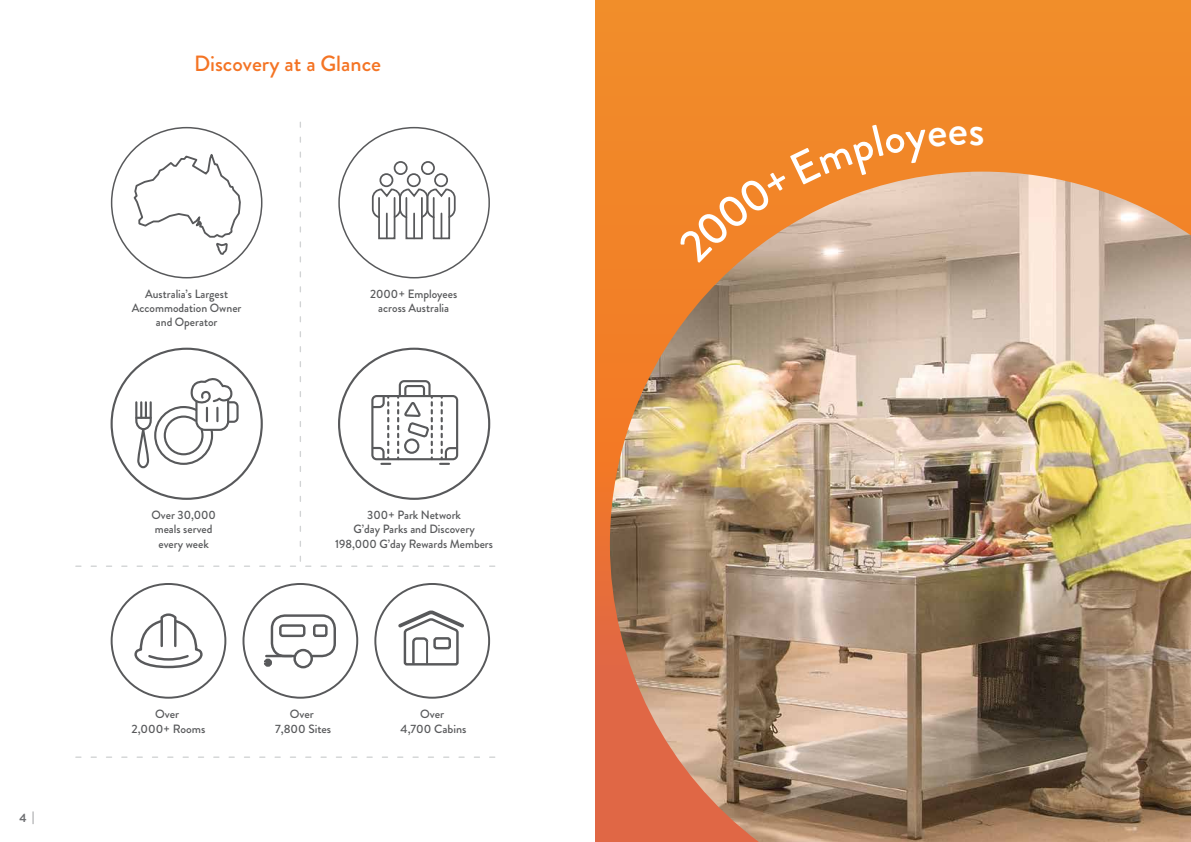
<style>
.page{position:relative;width:1191px;height:842px;background:#fff}
.page>*{position:absolute;margin:0;border:0;box-sizing:border-box;transform-origin:0 0}
.t1{font:500 22px "Brandon Grotesque";color:#f47424}
.t2{font:500 12px/14.4px "Brandon Grotesque";color:#58595b;text-align:center}
.t3{font:700 12px "Brandon Grotesque";color:#6d6e71}
</style>
<div class="page">
<div style="left:595px;top:0;width:596px;height:842px;background:linear-gradient(to bottom,#f78f1f,#e16243)"></div>
<div style="left:111px;top:583px;width:115px;height:116px;border:2px solid #58595b;border-radius:50%"></div>
<div style="left:242px;top:583px;width:116px;height:116px;border:2px solid #58595b;border-radius:50%"></div>
<div style="left:374px;top:583px;width:116px;height:116px;border:2px solid #58595b;border-radius:50%"></div>
<svg style="left:134px;top:613px;width:69px;height:56px"></svg>
<div style="left:271px;top:614px;width:65px;height:43px;border:2px solid #58595b;border-radius:13px"></div>
<div style="left:293px;top:649px;width:20px;height:19px;border:2px solid #58595b;border-radius:50%"></div>
<div style="left:264px;top:659px;width:8px;height:8px;border:5px solid #58595b;border-radius:50%"></div>
<hr style="left:266px;top:655px;width:25px;height:2px;background:#58595b">
<div style="left:279px;top:624px;width:26px;height:13px;border:2px solid #58595b;border-radius:3px"></div>
<svg style="left:313px;top:624px;width:15px;height:13px"></svg>
<svg style="left:398px;top:610px;width:66px;height:56px"></svg>
<hr style="left:426px;top:642px;width:2px;height:22px;background:#58595b">
<svg style="left:76px;top:756px;width:420px;height:2px"></svg>
<svg style="left:76px;top:121px;width:420px;height:446px"></svg>
<img style="left:610px;top:172px;width:581px;height:670px">
<svg style="left:677px;top:125px;width:306px;height:138px;background:#e69a58"></svg>
<p class="t3" style="left:20px;top:809px;width:16px">4 |</p>
<h1 class="t1" style="left:194px;top:48px;width:189px">Discovery at a Glance</h1>
<p class="t2" style="left:132px;top:286px;width:111px">Australia’s Largest<br>Accommodation Owner and Operator</p>
<p class="t2" style="left:370px;top:286px;width:89px">2000+ Employees across Australia</p>
<p class="t2" style="left:151px;top:508px;width:66px">Over 30,000 meals served every week</p>
<p class="t2" style="left:335px;top:508px;width:159px">300+ Park Network<br>G’day Parks and Discovery<br>198,000 G’day Rewards Members</p>
<p class="t2" style="left:132px;top:707px;width:75px">Over<br>2,000+ Rooms</p>
<p class="t2" style="left:275px;top:707px;width:58px">Over<br>7,800 Sites</p>
<p class="t2" style="left:400px;top:707px;width:67px">Over<br>4,700 Cabins</p>
</div>
